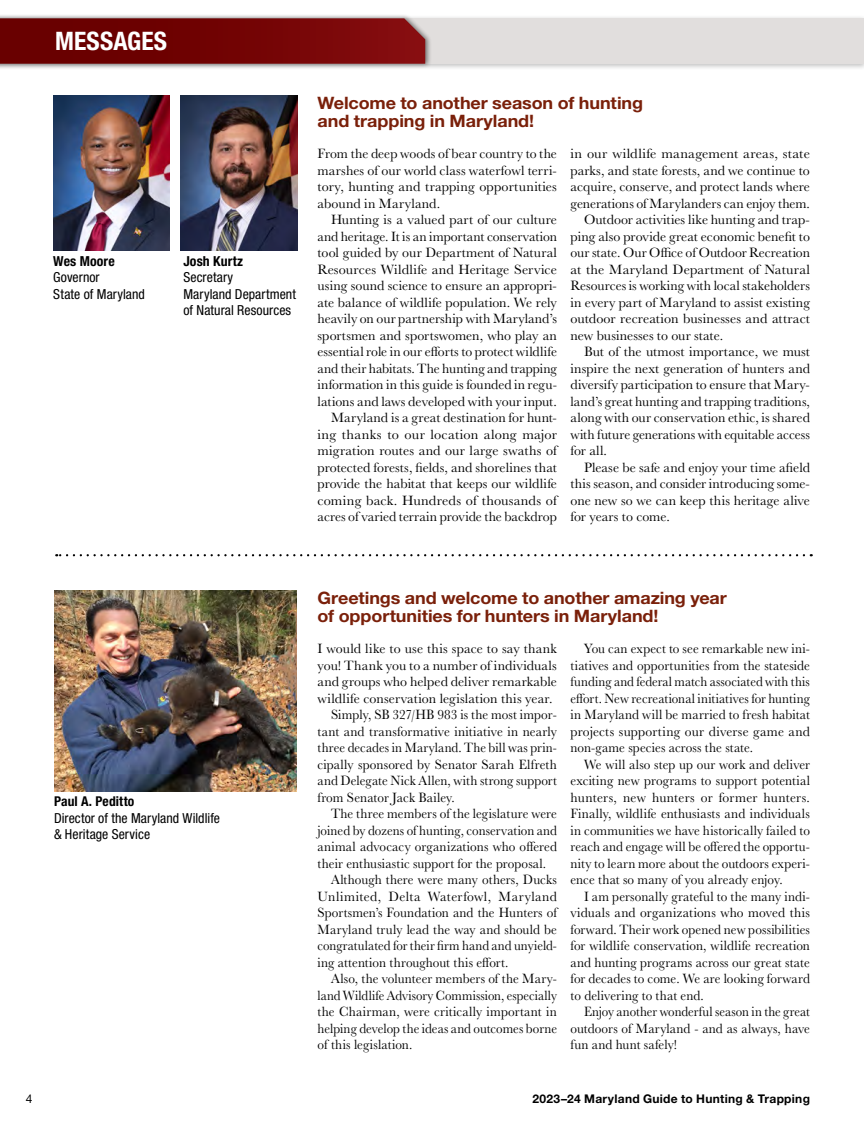
<style>
.page{position:relative;width:864px;height:1134px;background:#fff}
.page>*{position:absolute;margin:0;border:0;box-sizing:border-box;transform-origin:0 0}
.t1{font:700 condensed 25.5px "Helvetica Neue LT Std";letter-spacing:.005em;color:#fff}
.t2{font:700 17.1px/18.8px "Helvetica Neue LT Std";letter-spacing:-.005em;color:#7a200a;scale:1.05 1}
.t3{font:13.8px/16.5px "Baskerville URW";letter-spacing:.005em;color:#000;text-align:justify}
.t4{font:13.8px/16.5px "Baskerville URW";letter-spacing:.005em;color:#000;text-align:justify;scale:.95 1}
.t5{font:13.8px/16.5px "Baskerville URW";letter-spacing:.005em;color:#000;text-align:justify;scale:.93 1}
.t6{font:13.8px "Baskerville URW";letter-spacing:.005em;color:#000;scale:.94 1}
.t7{font:condensed 13.8px/16.5px "Helvetica Neue LT Std";letter-spacing:.005em;color:#000}
.t8{font:13.8px "Baskerville URW";letter-spacing:.005em;color:#000;scale:.92 1}
.t9{font:13.8px "Baskerville URW";letter-spacing:.005em;color:#000;scale:.96 1}
.t10{font:13.8px "Baskerville URW";letter-spacing:.03em;color:#000}
.t11{font:700 condensed 13.8px "Helvetica Neue LT Std";letter-spacing:.01em;color:#000}
.t12{font:700 condensed 13.5px "Helvetica Neue LT Std";letter-spacing:.01em;color:#000}
.t13{font:700 12px "Helvetica Neue LT Std";letter-spacing:.025em;color:#000}
.t14{font:12px "Helvetica Neue LT Std";color:#000}
</style>
<div class="page">
<img style="left:53px;top:95px;width:117px;height:155px">
<svg style="left:56px;top:554px;width:748px;height:2px"></svg>
<img style="left:54px;top:590px;width:243px;height:201px">
<div style="left:0;top:15px;width:864px;height:55px;background:#000;opacity:.25"></div>
<div style="left:0;top:18px;width:864px;height:46px;background:#e1dedd"></div>
<div style="left:0;top:13px;width:432px;height:56px;background:#000;opacity:.5"></div>
<svg style="left:0;top:18px;width:425px;height:46px;background:#740808"></svg>
<img style="left:181px;top:95px;width:116px;height:155px">
<h1 class="t1" style="left:55px;top:25px;width:113px">MESSAGES</h1>
<p class="t11" style="left:53px;top:252px;width:63px">Wes Moore</p>
<p class="t7" style="left:53px;top:269px;width:93px">Governor<br>State of Maryland</p>
<p class="t11" style="left:183px;top:252px;width:61px">Josh Kurtz</p>
<p class="t7" style="left:183px;top:269px;width:114px">Secretary<br>Maryland Department of Natural Resources</p>
<p class="t2" style="left:318px;top:93px;width:312px">Welcome to another season of hunting and trapping in Maryland!</p>
<p class="t3" style="left:318px;top:145px;width:241px">From the deep woods of bear country to the marshes of our world class waterfowl terri&shy;tory, hunting and trapping opportunities abound in Maryland.</p>
<p class="t3" style="left:318px;top:211px;width:241px;text-align:right">Hunting is a valued part of our culture and heritage. It is an important conservation tool guided by our Department of Natural Resources Wildlife and Heritage Service using sound science to ensure an appropri&shy;ate balance of wildlife population. We rely heavily on our partnership with Maryland’s sportsmen and sportswomen, who play an essential role in our efforts to protect wildlife and their habitats. The hunting and trapping information in this guide is founded in regu&shy;lations and laws developed with your input.<br>Maryland is a great destination for hunt&shy;ing thanks to our location along major migration routes and our large swaths of protected forests, fields, and shorelines that provide the habitat that keeps our wildlife coming back. Hundreds of thousands of acres of varied terrain provide the backdrop</p>
<p class="t3" style="left:571px;top:145px;width:241px">in our wildlife management areas, state</p>
<p class="t3" style="left:571px;top:161px;width:241px">parks, and state forests, and we continue to</p>
<p class="t3" style="left:571px;top:178px;width:241px">acquire, conserve, and protect lands where</p>
<p class="t3" style="left:571px;top:194px;width:241px">generations of Marylanders can enjoy them.</p>
<p class="t3" style="left:584px;top:211px;width:227px">Outdoor activities like hunting and trap-</p>
<p class="t3" style="left:571px;top:227px;width:241px">ping also provide great economic benefit to</p>
<p class="t3" style="left:571px;top:244px;width:241px">our state. Our Office of Outdoor Recreation</p>
<p class="t3" style="left:571px;top:260px;width:241px">at the Maryland Department of Natural</p>
<p class="t3" style="left:571px;top:277px;width:241px">Resources is working with local stakeholders</p>
<p class="t3" style="left:571px;top:293px;width:241px">in every part of Maryland to assist existing</p>
<p class="t3" style="left:571px;top:310px;width:241px">outdoor recreation businesses and attract</p>
<p class="t3" style="left:571px;top:326px;width:154px">new businesses to our state.</p>
<p class="t3" style="left:584px;top:343px;width:227px">But of the utmost importance, we must</p>
<p class="t3" style="left:571px;top:359px;width:241px">inspire the next generation of hunters and</p>
<p class="t3" style="left:571px;top:376px;width:241px">diversify participation to ensure that Mary-</p>
<p class="t3" style="left:571px;top:392px;width:241px">land’s great hunting and trapping traditions,</p>
<p class="t3" style="left:571px;top:409px;width:241px">along with our conservation ethic, is shared</p>
<p class="t3" style="left:571px;top:425px;width:241px">with future generations with equitable access</p>
<p class="t3" style="left:571px;top:442px;width:38px">for all.</p>
<p class="t3" style="left:584px;top:458px;width:227px">Please be safe and enjoy your time afield</p>
<p class="t3" style="left:571px;top:475px;width:241px">this season, and consider introducing some-</p>
<p class="t3" style="left:571px;top:491px;width:241px">one new so we can keep this heritage alive</p>
<p class="t3" style="left:571px;top:508px;width:101px">for years to come.</p>
<p class="t12" style="left:54px;top:793px;width:82px">Paul A. Peditto</p>
<p class="t7" style="left:54px;top:810px;width:168px">Director of the Maryland Wildlife &amp; Heritage Service</p>
<p class="t2" style="left:318px;top:588px;width:391px">Greetings and welcome to another amazing year of opportunities for hunters in Maryland!</p>
<p class="t3" style="left:318px;top:640px;width:241px">I would like to use this space to say thank</p>
<p class="t3" style="left:318px;top:656px;width:241px">you! Thank you to a number of individuals</p>
<p class="t3" style="left:318px;top:673px;width:241px">and groups who helped deliver remarkable</p>
<p class="t3" style="left:318px;top:689px;width:237px">wildlife conservation legislation this year.</p>
<p class="t4" style="left:331px;top:706px;width:239px">Simply, SB 327/HB 983 is the most impor-</p>
<p class="t9" style="left:318px;top:722px;width:251px">tant and transformative initiative in nearly</p>
<p class="t6" style="left:318px;top:738px;width:256px">three decades in Maryland. The bill was prin-</p>
<p class="t4" style="left:318px;top:755px;width:254px">cipally sponsored by Senator Sarah Elfreth</p>
<p class="t4" style="left:318px;top:772px;width:254px">and Delegate Nick Allen, with strong support</p>
<p class="t4" style="left:318px;top:788px;width:146px">from Senator Jack Bailey.</p>
<p class="t4" style="left:331px;top:805px;width:239px">The three members of the legislature were</p>
<p class="t6" style="left:318px;top:821px;width:256px">joined by dozens of hunting, conservation and</p>
<p class="t4" style="left:318px;top:838px;width:254px">animal advocacy organizations who offered</p>
<p class="t4" style="left:318px;top:854px;width:242px">their enthusiastic support for the proposal.</p>
<p class="t4" style="left:331px;top:871px;width:239px">Although there were many others, Ducks</p>
<p class="t10" style="left:318px;top:887px;width:241px">Unlimited, Delta Waterfowl, Maryland</p>
<p class="t4" style="left:318px;top:904px;width:254px">Sportsmen’s Foundation and the Hunters of</p>
<p class="t4" style="left:318px;top:920px;width:254px">Maryland truly lead the way and should be</p>
<p class="t5" style="left:318px;top:937px;width:259px">congratulated for their firm hand and unyield-</p>
<p class="t4" style="left:318px;top:953px;width:203px">ing attention throughout this effort.</p>
<p class="t4" style="left:331px;top:970px;width:239px">Also, the volunteer members of the Mary-</p>
<p class="t8" style="left:318px;top:986px;width:262px">land Wildlife Advisory Commission, especially</p>
<p class="t4" style="left:318px;top:1003px;width:254px">the Chairman, were critically important in</p>
<p class="t6" style="left:318px;top:1019px;width:256px">helping develop the ideas and outcomes borne</p>
<p class="t4" style="left:318px;top:1036px;width:101px">of this legislation.</p>
<p class="t4" style="left:571px;top:640px;width:254px;text-indent:13px">You can expect to see remarkable new ini&shy;tiatives and opportunities from the stateside funding and federal match associated with this effort. New recreational initiatives for hunting in Maryland will be married to fresh habitat projects supporting our diverse game and non-game species across the state.</p>
<p class="t4" style="left:571px;top:755px;width:254px;text-indent:13px">We will also step up our work and deliver exciting new programs to support potential hunters, new hunters or former hunters.<br>Finally, wildlife enthusiasts and individuals in communities we have historically failed to reach and engage will be offered the opportu&shy;nity to learn more about the outdoors experi&shy;ence that so many of you already enjoy.</p>
<p class="t4" style="left:571px;top:887px;width:254px;text-indent:13px">I am personally grateful to the many indi&shy;viduals and organizations who moved this forward. Their work opened new possibilities for wildlife conservation, wildlife recreation and hunting programs across our great state for decades to come. We are looking forward to delivering to that end.</p>
<p class="t5" style="left:571px;top:1003px;width:259px;text-indent:14px">Enjoy another wonderful season in the great outdoors of Maryland - and as always, have fun and hunt safely!</p>
<p class="t14" style="left:26px;top:1092px;width:8px">4</p>
<p class="t13" style="left:532px;top:1091px;width:279px">2023–24 Maryland Guide to Hunting &amp; Trapping</p>
</div>
